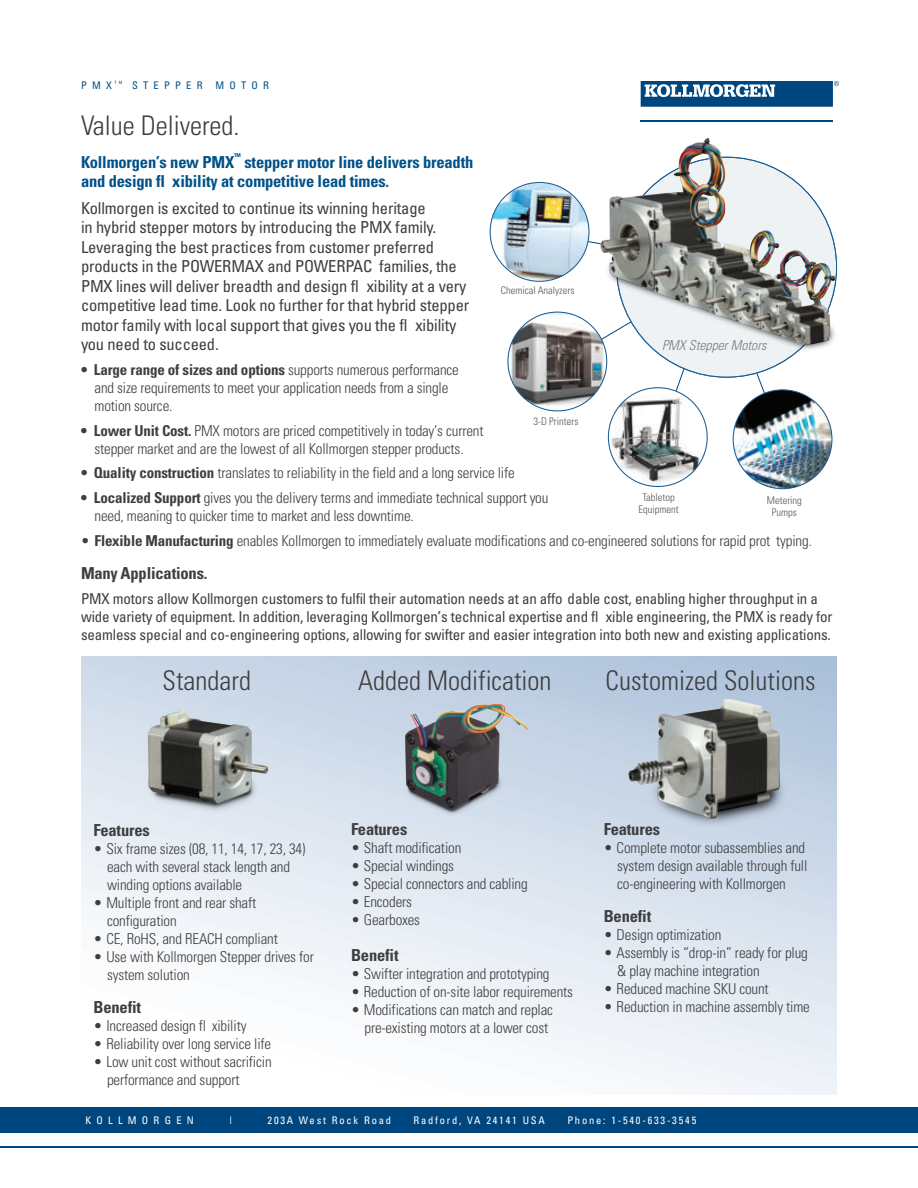
<style>
.page{position:relative;width:918px;height:1188px;background:#fff}
.page>*{position:absolute;margin:0;border:0;box-sizing:border-box;transform-origin:0 0}
.t1{font:300 condensed 27px "Univers";color:#3e3e3f}
.t2{font:condensed 16.5px/19.5px "Univers";letter-spacing:-.01em;color:#3e3e3f}
.t3{font:700 condensed 16.5px/19.5px "Univers";letter-spacing:-.01em;color:#015188}
.t4{font:700 condensed 16.5px "Univers";letter-spacing:-.01em;color:#3e3e3f}
.t5{font:300 condensed 15px/18px "Univers";letter-spacing:-.01em;color:#3e3e3f}
.t6{font:condensed 15px/18px "Univers";letter-spacing:-.01em;color:#3e3e3f}
.t7{font:italic 300 condensed 13.65px "Univers";color:#57585a}
.t8{font:300 condensed 10.5px/12px "Univers";color:#57585a;text-align:center}
.t9{font:condensed 10.5px "Univers";letter-spacing:.17em;color:#fff}
.t10{font:condensed 10.5px "Univers";letter-spacing:.5em;color:#015188}
.t11{font:condensed 10.5px "Univers";letter-spacing:.5em;color:#fff}
.t12{font:700 condensed 5.25px "Univers";color:#015188}
.t13{font:condensed 4.35px "Univers";color:#015188}
.s1{font-weight:700}
</style>
<div class="page">
<svg style="left:81px;top:657px;width:756px;height:437px"></svg>
<svg style="left:641px;top:81px;width:198px;height:26px"></svg>
<div style="left:0;top:1107px;width:918px;height:26px;background:#00467e"></div>
<hr style="left:0;top:1146px;width:918px;height:2px;background:#00467e">
<img style="left:130px;top:700px;width:155px;height:120px">
<img style="left:733px;top:390px;width:99px;height:99px;border-radius:49px">
<img style="left:608px;top:418px;width:99px;height:69px">
<img style="left:490px;top:183px;width:99px;height:98px;border-radius:49px">
<img style="left:509px;top:315px;width:60px;height:96px">
<img style="left:569px;top:120px;width:269px;height:298px">
<img style="left:383px;top:699px;width:153px;height:119px">
<img style="left:597px;top:696px;width:223px;height:131px">
<p class="t10" style="left:81px;top:79px;width:32px">PMX</p>
<p class="t13" style="left:114px;top:79px;width:10px">T M</p>
<p class="t10" style="left:132px;top:79px;width:138px">STEPPER MOTOR</p>
<h1 class="t1" style="left:81px;top:109px;width:160px">Value Delivered.</h1>
<p class="t3" style="left:81px;top:152px;width:155px">Kollmorgen’s new PMX</p>
<p class="t12" style="left:234px;top:152px;width:8px">TM</p>
<p class="t3" style="left:81px;top:152px;width:394px;text-indent:163px">stepper motor line delivers breadth and design fl xibility at competitive lead times.</p>
<p class="t2" style="left:81px;top:198px;width:390px">Kollmorgen is excited to continue its winning heritage<br>in hybrid stepper motors by introducing the PMX family.<br>Leveraging the best practices from customer preferred products in the POWERMAX and POWERPAC families, the PMX lines will deliver breadth and design fl xibility at a very competitive lead time. Look no further for that hybrid stepper motor family with local support that gives you the fl xibility you need to succeed.</p>
<p class="t5" style="left:94px;top:360px;width:366px;text-indent:-14px"><span class="s1">• Large range of sizes and options</span> supports numerous performance and size requirements to meet your application needs from a single motion source.</p>
<p class="t5" style="left:81px;top:421px;width:404px;text-align:center"><span class="s1">• Lower Unit Cost.</span> PMX motors are priced competitively in today’s current stepper market and are the lowest of all Kollmorgen stepper products.</p>
<p class="t5" style="left:81px;top:464px;width:435px"><span class="s1">• Quality construction</span> translates to reliability in the field and a long service life</p>
<p class="t5" style="left:94px;top:489px;width:455px;text-indent:-14px"><span class="s1">• Localized Support</span> gives you the delivery terms and immediate technical support you need, meaning to quicker time to market and less downtime.</p>
<p class="t5" style="left:81px;top:531px;width:733px">• <span class="s1">Flexible Manufacturing</span> enables Kollmorgen to immediately evaluate modifications and co-engineered solutions for rapid prot typing.</p>
<p class="t4" style="left:81px;top:563px;width:128px">Many Applications.</p>
<p class="t6" style="left:81px;top:589px;width:753px">PMX motors allow Kollmorgen customers to fulfil their automation needs at an affo dable cost, enabling higher throughput in a wide variety of equipment. In addition, leveraging Kollmorgen’s technical expertise and fl xible engineering, the PMX is ready for seamless special and co-engineering options, allowing for swifter and easier integration into both new and existing applications.</p>
<p class="t8" style="left:501px;top:284px;width:75px">Chemical Analyzers</p>
<p class="t7" style="left:662px;top:337px;width:106px">PMX Stepper Motors</p>
<p class="t8" style="left:534px;top:415px;width:46px">3-D Printers</p>
<p class="t8" style="left:639px;top:491px;width:42px">Tabletop<br>Equipment</p>
<p class="t8" style="left:767px;top:494px;width:36px">Metering<br>Pumps</p>
<h1 class="t1" style="left:163px;top:665px;width:90px">Standard</h1>
<h1 class="t1" style="left:358px;top:665px;width:195px">Added Modification</h1>
<h1 class="t1" style="left:606px;top:665px;width:211px">Customized Solutions</h1>
<p class="t4" style="left:94px;top:820px;width:58px">Features</p>
<p class="t5" style="left:107px;top:840px;width:200px;text-indent:-14px">• Six frame sizes (08, 11, 14, 17, 23, 34) each with several stack length and winding options available</p>
<p class="t5" style="left:107px;top:894px;width:151px;text-indent:-14px">• Multiple front and rear shaft configuration</p>
<p class="t5" style="left:94px;top:930px;width:186px">• CE, RoHS, and REACH compliant</p>
<p class="t5" style="left:107px;top:948px;width:208px;text-indent:-14px">• Use with Kollmorgen Stepper drives for system solution</p>
<p class="t4" style="left:94px;top:997px;width:49px">Benefit</p>
<p class="t5" style="left:94px;top:1017px;width:155px">• Increased design fl xibility</p>
<p class="t5" style="left:94px;top:1035px;width:179px">• Reliability over long service life</p>
<p class="t5" style="left:107px;top:1053px;width:166px;text-indent:-14px">• Low unit cost without sacrificin performance and support</p>
<p class="t4" style="left:351px;top:819px;width:58px">Features</p>
<p class="t5" style="left:351px;top:839px;width:112px">• Shaft modification</p>
<p class="t5" style="left:351px;top:857px;width:105px">• Special windings</p>
<p class="t5" style="left:351px;top:875px;width:178px">• Special connectors and cabling</p>
<p class="t5" style="left:351px;top:893px;width:63px">• Encoders</p>
<p class="t5" style="left:351px;top:911px;width:71px">• Gearboxes</p>
<p class="t4" style="left:351px;top:945px;width:49px">Benefit</p>
<p class="t5" style="left:351px;top:965px;width:200px">• Swifter integration and prototyping</p>
<p class="t5" style="left:351px;top:983px;width:224px">• Reduction of on-site labor requirements</p>
<p class="t5" style="left:351px;top:1001px;width:204px;text-align:center">• Modifications can match and replac pre-existing motors at a lower cost</p>
<p class="t4" style="left:604px;top:819px;width:58px">Features</p>
<p class="t5" style="left:617px;top:839px;width:192px;text-indent:-13px">• Complete motor subassemblies and system design available through full co-engineering with Kollmorgen</p>
<p class="t4" style="left:604px;top:906px;width:49px">Benefit</p>
<p class="t5" style="left:604px;top:926px;width:119px">• Design optimization</p>
<p class="t5" style="left:617px;top:944px;width:192px;text-indent:-14px">• Assembly is “drop-in” ready for plug &amp; play machine integration</p>
<p class="t5" style="left:604px;top:980px;width:167px">• Reduced machine SKU count</p>
<p class="t5" style="left:604px;top:998px;width:208px">• Reduction in machine assembly time</p>
<p class="t11" style="left:86px;top:1113px;width:110px">KOLLMORGEN</p>
<p class="t9" style="left:229px;top:1113px;width:4px">|</p>
<p class="t9" style="left:268px;top:1113px;width:125px">203A West Rock Road</p>
<p class="t9" style="left:414px;top:1113px;width:133px">Radford, VA 24141 USA</p>
<p class="t9" style="left:567px;top:1113px;width:130px">Phone: 1-540-633-3545</p>
</div>
